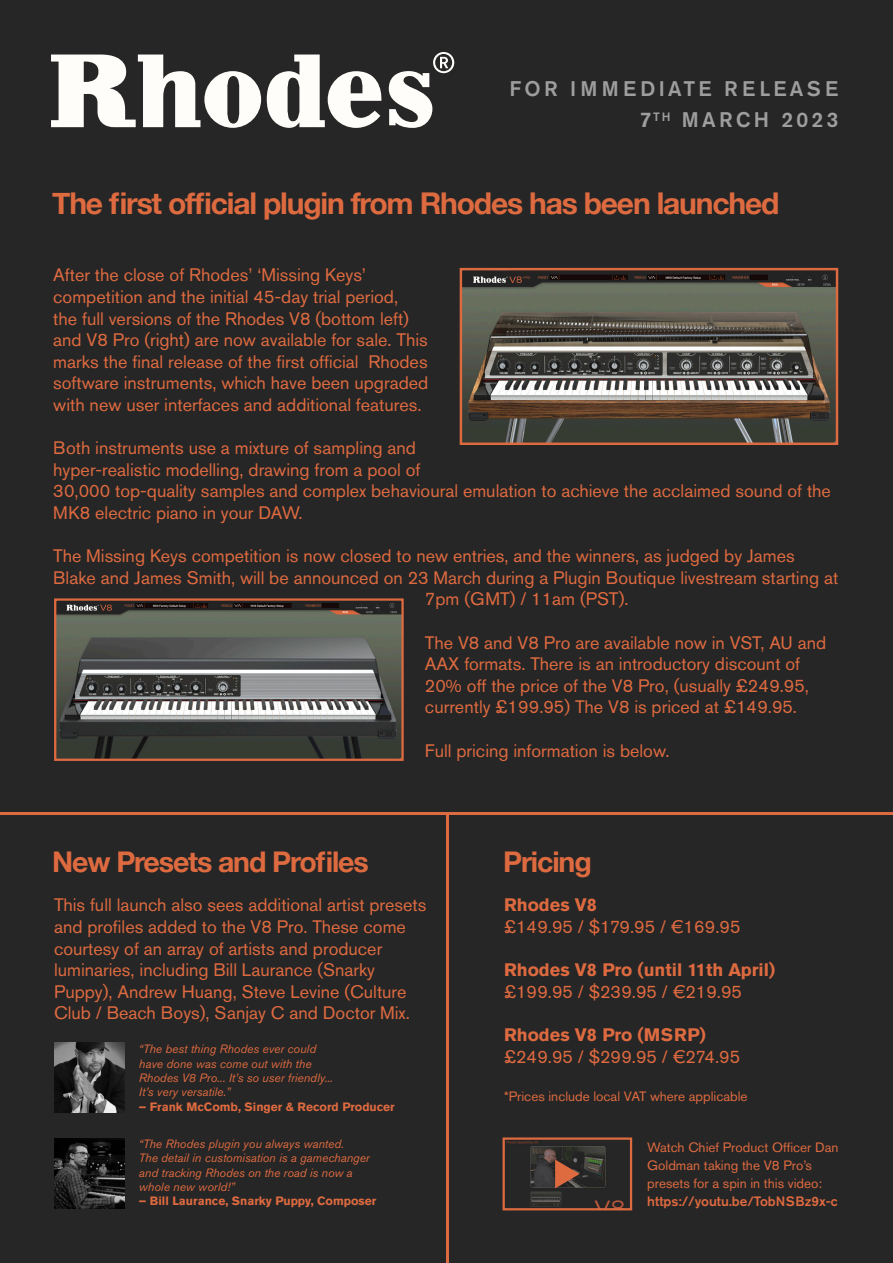
<style>
.page{position:relative;width:893px;height:1263px;background:#262626}
.page>*{position:absolute;margin:0;border:0;box-sizing:border-box;transform-origin:0 0}
.V8_Heading{font:700 30px "Helvetica Neue";letter-spacing:-.04em;color:#de6a40}
.V8_Heading-2{font:700 28.5px "Helvetica Neue";letter-spacing:-.04em;color:#de6a40}
.t1{font:500 21px "Akzidenz Grotesk Pro";letter-spacing:.16em;color:#9e9e9e}
.V8_Body{font:18px/21.6px "Akzidenz Grotesk Pro";color:#de6a40}
.V8_Body-2{font:700 18px "Akzidenz Grotesk Pro";color:#de6a40}
.V8_Body-3{font:13.5px/18px "Akzidenz Grotesk Pro";color:#de6a40}
.V8_Body-4{font:500 13.5px "Akzidenz Grotesk Pro";color:#de6a40}
.V8_Body-5{font:italic 12px/14.4px "Akzidenz Grotesk Pro";color:#de6a40}
.V8_Body-6{font:700 12px "Akzidenz Grotesk Pro";color:#de6a40}
</style>
<div class="page">
<svg style="left:51px;top:55px;width:210px;height:73px"></svg>
<svg style="left:267px;top:52px;width:187px;height:76px"></svg>
<img style="left:57px;top:603px;width:344px;height:155px">
<div style="left:54px;top:598px;width:350px;height:163px;border:2px solid #de6a40"></div>
<img style="left:463px;top:274px;width:372px;height:168px">
<div style="left:460px;top:268px;width:378px;height:177px;border:2px solid #de6a40"></div>
<hr style="left:0;top:812px;width:893px;height:3px;background:#de6a40">
<hr style="left:446px;top:814px;width:3px;height:449px;background:#de6a40">
<img style="left:54px;top:1042px;width:71px;height:71px">
<img style="left:54px;top:1139px;width:70px;height:70px">
<img style="left:506px;top:1141px;width:118px;height:66px">
<div style="left:503px;top:1137px;width:129px;height:73px;border:2px solid #de6a40"></div>
<svg style="left:555px;top:1159px;width:25px;height:29px"></svg>
<p class="t1" style="left:509px;top:75px;width:330px">FOR IMMEDIATE RELEASE</p>
<p class="t1" style="left:640px;top:106px;width:200px">7<sup>TH</sup> MARCH 2023</p>
<p class="V8_Heading" style="left:52px;top:180px;width:729px">The first official plugin from Rhodes has been launched</p>
<p class="V8_Body" style="left:53px;top:264px;width:377px">After the close of Rhodes’ ‘Missing Keys’ competition and the initial 45-day trial period,<br>the full versions of the Rhodes V8 (bottom left) and V8 Pro (right) are now available for sale. This marks the final release of the first official Rhodes software instruments, which have been upgraded with new user interfaces and additional features.</p>
<p class="V8_Body" style="left:53px;top:437px;width:779px">Both instruments use a mixture of sampling and<br>hyper-realistic modelling, drawing from a pool of<br>30,000 top-quality samples and complex behavioural emulation to achieve the acclaimed sound of the MK8 electric piano in your DAW.</p>
<p class="V8_Body" style="left:53px;top:545px;width:743px">The Missing Keys competition is now closed to new entries, and the winners, as judged by James</p>
<p class="V8_Body" style="left:53px;top:567px;width:786px">Blake and James Smith, will be announced on 23 March during a Plugin Boutique livestream starting at</p>
<p class="V8_Body" style="left:425px;top:588px;width:205px">7pm (GMT) / 11am (PST).</p>
<p class="V8_Body" style="left:425px;top:631px;width:403px">The V8 and V8 Pro are available now in VST, AU and AAX formats. There is an introductory discount of 20% off the price of the V8 Pro, (usually £249.95, currently £199.95) The V8 is priced at £149.95.</p>
<p class="V8_Body" style="left:425px;top:739px;width:246px">Full pricing information is below.</p>
<p class="V8_Heading-2" style="left:52px;top:839px;width:318px">New Presets and Profiles</p>
<p class="V8_Heading-2" style="left:503px;top:839px;width:90px">Pricing</p>
<p class="V8_Body" style="left:54px;top:894px;width:374px">This full launch also sees additional artist presets and profiles added to the V8 Pro. These come courtesy of an array of artists and producer luminaries, including Bill Laurance (Snarky Puppy), Andrew Huang, Steve Levine (Culture Club / Beach Boys), Sanjay C and Doctor Mix.</p>
<p class="V8_Body-5" style="left:139px;top:1041px;width:196px">“The best thing Rhodes ever could have done was come out with the<br>Rhodes V8 Pro... It’s so user friendly...<br>It’s very versatile.”</p>
<p class="V8_Body-6" style="left:139px;top:1099px;width:257px">– Frank McComb, Singer &amp; Record Producer</p>
<p class="V8_Body-5" style="left:139px;top:1136px;width:232px">“The Rhodes plugin you always wanted.<br>The detail in customisation is a gamechanger and tracking Rhodes on the road is now a whole new world!”</p>
<p class="V8_Body-6" style="left:139px;top:1193px;width:239px">– Bill Laurance, Snarky Puppy, Composer</p>
<p class="V8_Body-2" style="left:504px;top:893px;width:94px">Rhodes V8</p>
<p class="V8_Body" style="left:504px;top:916px;width:238px">£149.95 / $179.95 / €169.95</p>
<p class="V8_Body-2" style="left:504px;top:958px;width:272px">Rhodes V8 Pro (until 11th April)</p>
<p class="V8_Body" style="left:504px;top:981px;width:239px">£199.95 / $239.95 / €219.95</p>
<p class="V8_Body-2" style="left:504px;top:1023px;width:203px">Rhodes V8 Pro (MSRP)</p>
<p class="V8_Body" style="left:504px;top:1045px;width:238px">£249.95 / $299.95 / €274.95</p>
<p class="V8_Body-3" style="left:504px;top:1087px;width:245px">*Prices include local VAT where applicable</p>
<p class="V8_Body-3" style="left:647px;top:1138px;width:193px">Watch Chief Product Officer Dan<br>Goldman taking the V8 Pro’s presets for a spin in this video:</p>
<p class="V8_Body-4" style="left:647px;top:1192px;width:192px">https://youtu.be/TobNSBz9x-c</p>
</div>
